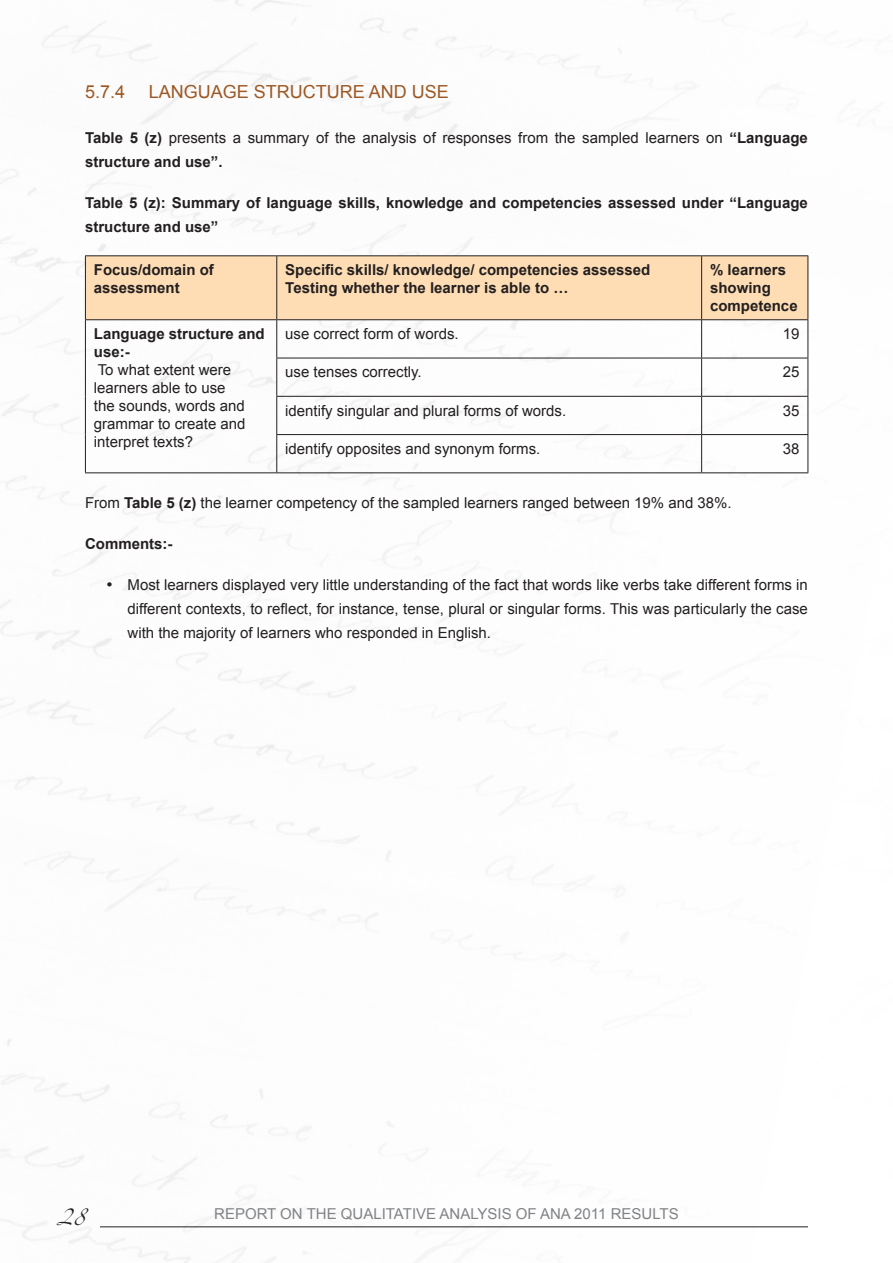
<style>
.page{position:relative;width:893px;height:1263px;background:#fff}
.page>*{position:absolute;margin:0;border:0;box-sizing:border-box;transform-origin:0 0}
.t1{font:18px "Arial";color:#9d5824}
.t2{font:15px/18px "Arial";color:#231f20}
.t3{font:700 15px/18px "Arial";color:#231f20}
.t4{font:15px "Arial";color:#808285}
.t5{font:15px "Zapfino";color:#231f20}
.s1{font-weight:700}
</style>
<div class="page">
<hr style="left:100px;top:1226px;width:708px;height:1px;background:#231f20">
<div style="left:86px;top:256px;width:721px;height:63px;background:#feddb4"></div>
<hr style="left:85px;top:320px;width:1px;height:38px;background:#231f20">
<hr style="left:276px;top:320px;width:1px;height:38px;background:#231f20">
<hr style="left:701px;top:320px;width:1px;height:38px;background:#231f20">
<hr style="left:807px;top:320px;width:1px;height:38px;background:#231f20">
<hr style="left:85px;top:358px;width:1px;height:38px;background:#231f20">
<hr style="left:276px;top:358px;width:426px;height:1px;background:#231f20">
<hr style="left:276px;top:358px;width:1px;height:38px;background:#231f20">
<hr style="left:702px;top:358px;width:106px;height:1px;background:#231f20">
<hr style="left:701px;top:358px;width:1px;height:38px;background:#231f20">
<hr style="left:807px;top:358px;width:1px;height:38px;background:#231f20">
<hr style="left:85px;top:396px;width:1px;height:39px;background:#231f20">
<hr style="left:276px;top:396px;width:426px;height:1px;background:#231f20">
<hr style="left:276px;top:397px;width:1px;height:37px;background:#231f20">
<hr style="left:702px;top:396px;width:106px;height:1px;background:#231f20">
<hr style="left:701px;top:397px;width:1px;height:37px;background:#231f20">
<hr style="left:807px;top:397px;width:1px;height:37px;background:#231f20">
<hr style="left:85px;top:435px;width:1px;height:37px;background:#231f20">
<hr style="left:276px;top:434px;width:426px;height:1px;background:#231f20">
<hr style="left:276px;top:435px;width:1px;height:37px;background:#231f20">
<hr style="left:702px;top:434px;width:106px;height:1px;background:#231f20">
<hr style="left:701px;top:435px;width:1px;height:37px;background:#231f20">
<hr style="left:807px;top:435px;width:1px;height:37px;background:#231f20">
<hr style="left:85px;top:472px;width:192px;height:1px;background:#231f20">
<hr style="left:277px;top:472px;width:425px;height:1px;background:#231f20">
<hr style="left:702px;top:472px;width:106px;height:1px;background:#231f20">
<hr style="left:85px;top:256px;width:1px;height:63px;background:#231f20">
<hr style="left:85px;top:255px;width:192px;height:1px;background:#231f20">
<hr style="left:276px;top:256px;width:1px;height:63px;background:#231f20">
<hr style="left:277px;top:255px;width:425px;height:1px;background:#231f20">
<hr style="left:701px;top:256px;width:1px;height:63px;background:#231f20">
<hr style="left:807px;top:256px;width:1px;height:63px;background:#231f20">
<hr style="left:702px;top:255px;width:106px;height:1px;background:#231f20">
<hr style="left:85px;top:319px;width:192px;height:1px;background:#231f20">
<hr style="left:277px;top:319px;width:425px;height:1px;background:#231f20">
<hr style="left:702px;top:319px;width:106px;height:1px;background:#231f20">
<p class="t1" style="left:85px;top:80px;width:42px">5.7.4</p>
<p class="t1" style="left:149px;top:80px;width:119px">Language structure</p>
<p class="t1" style="left:369px;top:80px;width:14px">and</p>
<p class="t1" style="left:412px;top:80px;width:13px">use</p>
<p class="t2" style="left:85px;top:126px;width:724px;line-height:24px"><span class="s1">Table 5 (z)</span> presents a summary of the analysis of responses from the sampled learners on <span class="s1">“Language structure and use”.</span></p>
<p class="t3" style="left:85px;top:192px;width:724px;line-height:24px">Table 5 (z): Summary of language skills, knowledge and competencies assessed under “Language structure and use”</p>
<p class="t3" style="left:94px;top:261px;width:122px">Focus/domain of assessment</p>
<p class="t3" style="left:285px;top:261px;width:367px">Specific skills/ knowledge/ competencies assessed<br>Testing whether the learner is able to …</p>
<p class="t3" style="left:710px;top:261px;width:89px">% learners showing competence</p>
<p class="t3" style="left:94px;top:325px;width:172px">Language structure and use:-</p>
<p class="t2" style="left:94px;top:361px;width:153px">To what extent were learners able to use the sounds, words and grammar to create and interpret texts?</p>
<p class="t2" style="left:285px;top:325px;width:175px">use correct form of words.</p>
<p class="t2" style="left:783px;top:325px;width:18px">19</p>
<p class="t2" style="left:285px;top:363px;width:138px">use tenses correctly.</p>
<p class="t2" style="left:783px;top:363px;width:18px">25</p>
<p class="t2" style="left:285px;top:402px;width:282px">identify singular and plural forms of words.</p>
<p class="t2" style="left:783px;top:402px;width:18px">35</p>
<p class="t2" style="left:285px;top:440px;width:257px">identify opposites and synonym forms.</p>
<p class="t2" style="left:783px;top:440px;width:18px">38</p>
<p class="t2" style="left:85px;top:494px;width:648px">From <span class="s1">Table 5 (z)</span> the learner competency of the sampled learners ranged between 19% and 38%.</p>
<p class="t3" style="left:85px;top:535px;width:89px">Comments:-</p>
<p class="t2" style="left:128px;top:573px;width:682px;line-height:24px;text-align:justify;text-indent:-21px">• Most learners displayed very little understanding of the fact that words like verbs take different forms in different contexts, to reflect, for instance, tense, plural or singular forms. This was particularly the case with the majority of learners who responded in English.</p>
<p class="t5" style="left:57px;top:1210px;width:30px">28</p>
<p class="t4" style="left:214px;top:1203px;width:407px">REPORT ON THE QUALITATIVE ANALYSIS OF ANA 2011 results</p>
</div>
